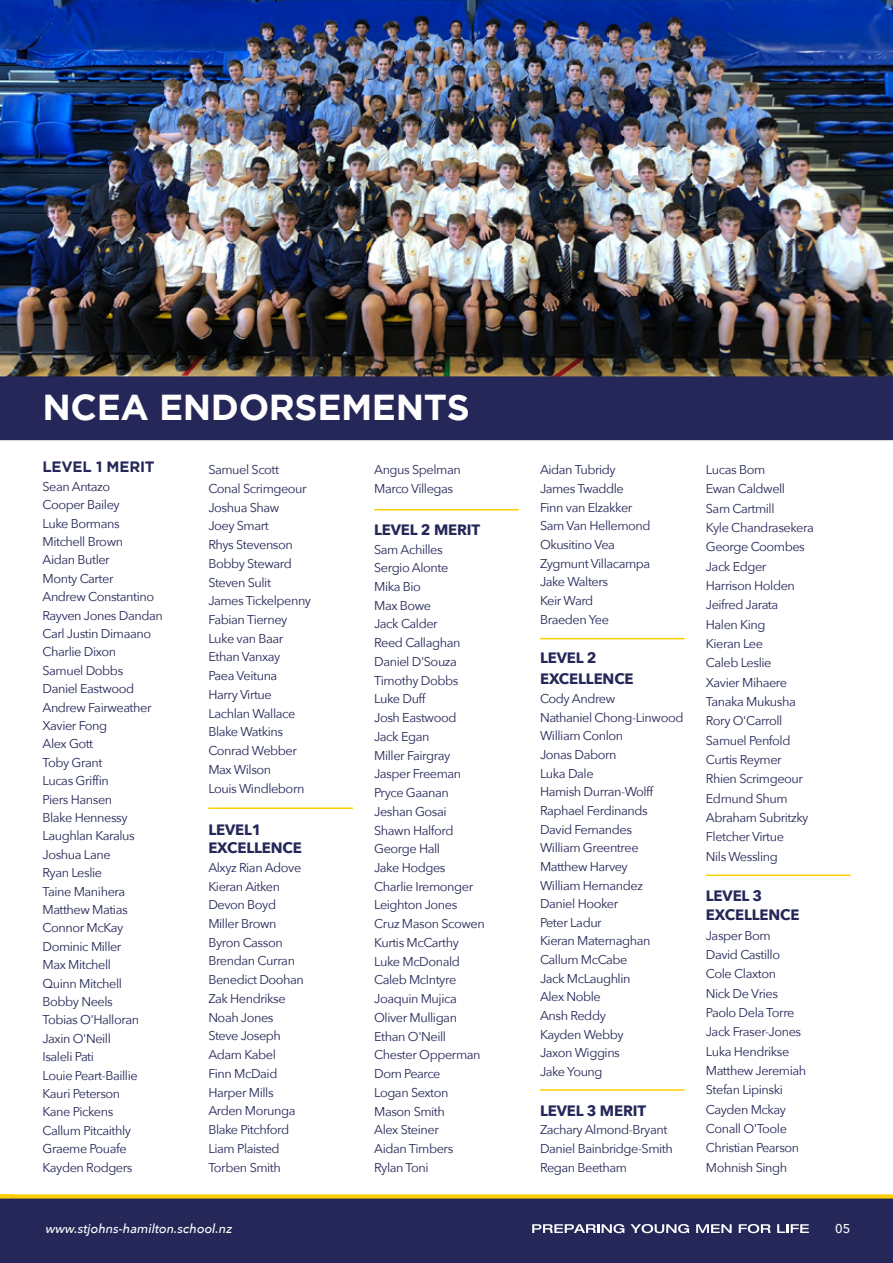
<style>
.page{position:relative;width:893px;height:1263px;background:#fff}
.page>*{position:absolute;margin:0;border:0;box-sizing:border-box;transform-origin:0 0}
.t1{font:700 36px "Gotham";letter-spacing:-.01em;color:#fff}
.t2{font:700 15px/18.5px "Avenir Next";letter-spacing:-.01em;color:#242757}
.t3{font:700 15px "Gotham";letter-spacing:-.01em;color:#242757}
.t4{font:12.75px/18.8px "Avenir Next";letter-spacing:-.035em;color:#242757}
.t5{font:italic 500 12.75px "Avenir Next";color:#fff}
.t6{font:500 12.75px "Avenir Next";color:#fff}
</style>
<div class="page">
<img style="left:0;top:0;width:893px;height:376px">
<hr style="left:208px;top:807px;width:145px;height:2px;background:#fecf00">
<hr style="left:374px;top:509px;width:145px;height:1px;background:#fecf00">
<hr style="left:540px;top:638px;width:145px;height:1px;background:#fecf00">
<hr style="left:540px;top:1089px;width:145px;height:2px;background:#fecf00">
<hr style="left:706px;top:874px;width:144px;height:2px;background:#fecf00">
<div style="left:0;top:376px;width:893px;height:64px;background:#242757"></div>
<svg style="left:0;top:1194px;width:893px;height:69px;background:#363655"></svg>
<h1 class="t1" style="left:43px;top:387px;width:429px">NCEA ENDORSEMENTS</h1>
<p class="t3" style="left:43px;top:458px;width:114px">LEVEL 1 MERIT</p>
<p class="t4" style="left:43px;top:476px;width:122px">Sean Antazo<br>Cooper Bailey<br>Luke Bormans<br>Mitchell Brown<br>Aidan Butler<br>Monty Carter<br>Andrew Constantino<br>Rayven Jones Dandan<br>Carl Justin Dimaano<br>Charlie Dixon<br>Samuel Dobbs<br>Daniel Eastwood<br>Andrew Fairweather<br>Xavier Fong<br>Alex Gott<br>Toby Grant<br>Lucas Griffin<br>Piers Hansen<br>Blake Hennessy<br>Laughlan Karalus<br>Joshua Lane<br>Ryan Leslie<br>Taine Manihera<br>Matthew Matias<br>Connor McKay<br>Dominic Miller<br>Max Mitchell<br>Quinn Mitchell<br>Bobby Neels<br>Tobias O'Halloran<br>Jaxin O'Neill<br>Isaleli Pati<br>Louie Peart-Baillie<br>Kauri Peterson<br>Kane Pickens<br>Callum Pitcaithly<br>Graeme Pouafe<br>Kayden Rodgers</p>
<p class="t4" style="left:208px;top:460px;width:104px">Samuel Scott<br>Conal Scrimgeour<br>Joshua Shaw<br>Joey Smart<br>Rhys Stevenson<br>Bobby Steward<br>Steven Sulit<br>James Tickelpenny<br>Fabian Tierney<br>Luke van Baar<br>Ethan Vanxay<br>Paea Veituna<br>Harry Virtue<br>Lachlan Wallace<br>Blake Watkins<br>Conrad Webber<br>Max Wilson<br>Louis Windleborn</p>
<p class="t2" style="left:208px;top:820px;width:95px">LEVEL1<br>EXCELLENCE</p>
<p class="t4" style="left:208px;top:857px;width:97px">Alxyz Rian Adove<br>Kieran Aitken<br>Devon Boyd<br>Miller Brown<br>Byron Casson<br>Brendan Curran<br>Benedict Doohan<br>Zak Hendrikse<br>Noah Jones<br>Steve Joseph<br>Adam Kabel<br>Finn McDaid<br>Harper Mills<br>Arden Morunga<br>Blake Pitchford<br>Liam Plaisted<br>Torben Smith</p>
<p class="t4" style="left:374px;top:460px;width:88px">Angus Spelman<br>Marco Villegas</p>
<p class="t2" style="left:374px;top:520px;width:108px">LEVEL 2 MERIT</p>
<p class="t4" style="left:374px;top:539px;width:112px">Sam Achilles<br>Sergio Alonte<br>Mika Bio<br>Max Bowe<br>Jack Calder<br>Reed Callaghan<br>Daniel D'Souza<br>Timothy Dobbs<br>Luke Duff<br>Josh Eastwood<br>Jack Egan<br>Miller Fairgray<br>Jasper Freeman<br>Pryce Gaanan<br>Jeshan Gosai<br>Shawn Halford<br>George Hall<br>Jake Hodges<br>Charlie Iremonger<br>Leighton Jones<br>Cruz Mason Scowen<br>Kurtis McCarthy<br>Luke McDonald<br>Caleb McIntyre<br>Joaquin Mujica<br>Oliver Mulligan<br>Ethan O'Neill<br>Chester Opperman<br>Dom Pearce<br>Logan Sexton<br>Mason Smith<br>Alex Steiner<br>Aidan Timbers<br>Rylan Toni</p>
<p class="t4" style="left:540px;top:460px;width:112px">Aidan Tubridy<br>James Twaddle<br>Finn van Elzakker<br>Sam Van Hellemond<br>Okusitino Vea<br>Zygmunt Villacampa<br>Jake Walters<br>Keir Ward<br>Braeden Yee</p>
<p class="t2" style="left:540px;top:647px;width:95px;line-height:21.3px">LEVEL 2<br>EXCELLENCE</p>
<p class="t4" style="left:540px;top:689px;width:145px">Cody Andrew<br>Nathaniel Chong-Linwood<br>William Conlon<br>Jonas Daborn<br>Luka Dale<br>Hamish Durran-Wolff<br>Raphael Ferdinands<br>David Fernandes<br>William Greentree<br>Matthew Harvey<br>William Hernandez<br>Daniel Hooker<br>Peter Ladur<br>Kieran Maternaghan<br>Callum McCabe<br>Jack McLaughlin<br>Alex Noble<br>Ansh Reddy<br>Kayden Webby<br>Jaxon Wiggins<br>Jake Young</p>
<p class="t2" style="left:540px;top:1101px;width:108px">LEVEL 3 MERIT</p>
<p class="t4" style="left:540px;top:1120px;width:134px">Zachary Almond-Bryant<br>Daniel Bainbridge-Smith<br>Regan Beetham</p>
<p class="t4" style="left:706px;top:459px;width:109px;line-height:19.4px">Lucas Bom<br>Ewan Caldwell<br>Sam Cartmill<br>Kyle Chandrasekera<br>George Coombes<br>Jack Edger<br>Harrison Holden<br>Jeifred Jarata<br>Halen King<br>Kieran Lee<br>Caleb Leslie<br>Xavier Mihaere<br>Tanaka Mukusha<br>Rory O'Carroll<br>Samuel Penfold<br>Curtis Reymer<br>Rhien Scrimgeour<br>Edmund Shum<br>Abraham Subritzky<br>Fletcher Virtue<br>Nils Wessling</p>
<p class="t2" style="left:706px;top:886px;width:95px;line-height:19px">LEVEL 3<br>EXCELLENCE</p>
<p class="t4" style="left:706px;top:925px;width:102px;line-height:19.4px">Jasper Bom<br>David Castillo<br>Cole Claxton<br>Nick De Vries<br>Paolo Dela Torre<br>Jack Fraser-Jones<br>Luka Hendrikse<br>Matthew Jeremiah<br>Stefan Lipinski<br>Cayden Mckay<br>Conall O'Toole<br>Christian Pearson<br>Mohnish Singh</p>
<p class="t5" style="left:46px;top:1218px;width:188px">www.stjohns-hamilton.school.nz</p>
<p class="t6" style="left:835px;top:1218px;width:17px">05</p>
</div>
